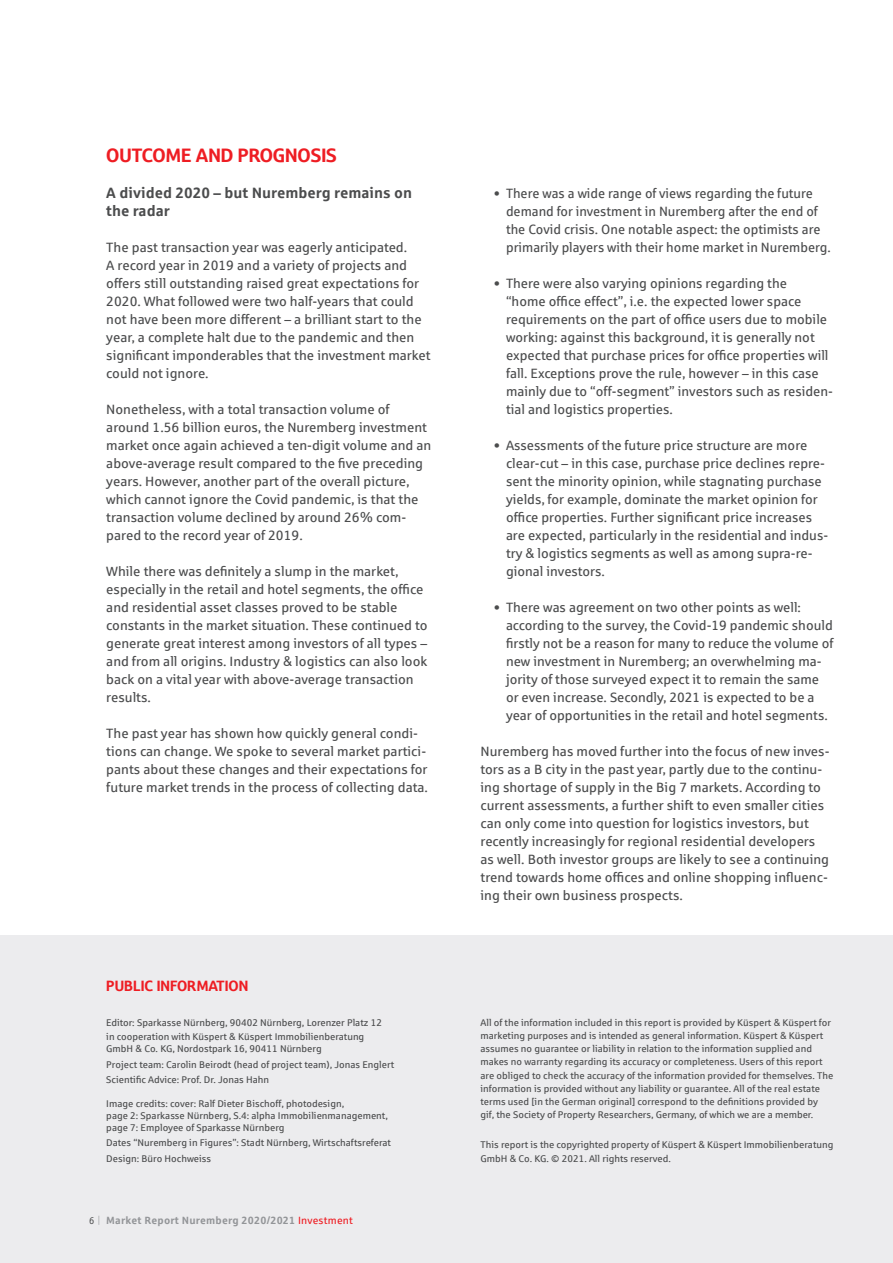
<style>
.page{position:relative;width:893px;height:1263px;background:#fff}
.page>*{position:absolute;margin:0;border:0;box-sizing:border-box;transform-origin:0 0}
.t1{font:19.5px "Sparkasse Head";color:#ee1d23}
.t2{font:700 15px/18px "Sparkasse Rg";color:#4b4c4d}
.t3{font:15px "Sparkasse Head";color:#ee1d23}
.t4{font:13.5px/18px "Sparkasse Rg";color:#4b4c4d}
.t5{font:700 10.5px "Sparkasse Rg";letter-spacing:.02em;color:#939598}
.t6{font:10.5px "Officina San ITC";color:#4b4c4d}
.t7{font:9.75px/13.2px "Sparkasse Rg";color:#4b4c4d}
.s1{font-family:"Officina Display ITC Std";font-weight:300;color:#939598}
.s2{font-weight:400;color:#ee1d23}
</style>
<div class="page">
<div style="left:0;top:935px;width:893px;height:328px;background:#ececee"></div>
<p class="t1" style="left:106px;top:143px;width:232px">OUTCOME AND PROGNOSIS</p>
<p class="t2" style="left:106px;top:183px;width:307px">A divided 2020 – but Nuremberg remains on the radar</p>
<p class="t4" style="left:106px;top:238px;width:326px">The past transaction year was eagerly anticipated.<br>A record year in 2019 and a variety of projects and offers still outstanding raised great expectations for 2020. What followed were two half-years that could not have been more different – a brilliant start to the year, a complete halt due to the pandemic and then significant imponderables that the investment market could not ignore.</p>
<p class="t4" style="left:106px;top:400px;width:327px">Nonetheless, with a total transaction volume of around 1.56 billion euros, the Nuremberg investment market once again achieved a ten-digit volume and an above-average result compared to the five preceding years. However, another part of the overall picture, which cannot ignore the Covid pandemic, is that the transaction volume declined by around 26% com&shy;pared to the record year of 2019.</p>
<p class="t4" style="left:106px;top:562px;width:323px">While there was definitely a slump in the market, especially in the retail and hotel segments, the office and residential asset classes proved to be stable constants in the market situation. These continued to generate great interest among investors of all types – and from all origins. Industry &amp; logistics can also look back on a vital year with above-average transaction results.</p>
<p class="t4" style="left:106px;top:724px;width:323px">The past year has shown how quickly general condi&shy;tions can change. We spoke to several market partici&shy;pants about these changes and their expectations for future market trends in the process of collecting data.</p>
<p class="t3" style="left:106px;top:976px;width:143px">PUBLIC INFORMATION</p>
<p class="t7" style="left:106px;top:1016px;width:277px;line-height:13.8px">Editor: Sparkasse Nürnberg, 90402 Nürnberg, Lorenzer Platz 12 in cooperation with Küspert &amp; Küspert Immobilienberatung</p>
<p class="t7" style="left:106px;top:1042px;width:217px">GmbH &amp; Co. KG, Nordostpark 16, 90411 Nürnberg</p>
<p class="t7" style="left:106px;top:1057px;width:289px">Project team: Carolin Beirodt (head of project team), Jonas Englert</p>
<p class="t7" style="left:106px;top:1073px;width:164px">Scientific Advice: Prof. Dr. Jonas Hahn</p>
<p class="t7" style="left:106px;top:1097px;width:283px;line-height:12px">Image credits: cover: Ralf Dieter Bischoff, photodesign,<br>page 2: Sparkasse Nürnberg, S.4: alpha Immobilienmanagement, page 7: Employee of Sparkasse Nürnberg</p>
<p class="t7" style="left:106px;top:1136px;width:286px">Dates “Nuremberg in Figures”: Stadt Nürnberg, Wirtschaftsreferat</p>
<p class="t7" style="left:106px;top:1151px;width:106px">Design: Büro Hochweiss</p>
<p class="t6" style="left:89px;top:1215px;width:12px">6 <span class="s1">|</span></p>
<p class="t5" style="left:106px;top:1214px;width:248px">Market Report Nuremberg 2020/2021 <span class="s2">Investment</span></p>
<p class="t4" style="left:506px;top:184px;width:326px;text-indent:-12px">• There was a wide range of views regarding the future demand for investment in Nuremberg after the end of the Covid crisis. One notable aspect: the optimists are primarily players with their home market in Nuremberg.</p>
<p class="t4" style="left:506px;top:274px;width:329px;text-indent:-12px">• There were also varying opinions regarding the<br>“home office effect”, i.e. the expected lower space requirements on the part of office users due to mobile working: against this background, it is generally not expected that purchase prices for office properties will fall. Exceptions prove the rule, however – in this case mainly due to “off-segment” investors such as residen&shy;tial and logistics properties.</p>
<p class="t4" style="left:506px;top:436px;width:324px;text-indent:-12px">• Assessments of the future price structure are more clear-cut – in this case, purchase price declines repre&shy;sent the minority opinion, while stagnating purchase yields, for example, dominate the market opinion for office properties. Further significant price increases are expected, particularly in the residential and indus&shy;try &amp; logistics segments as well as among supra-re&shy;gional investors.</p>
<p class="t4" style="left:506px;top:598px;width:329px;text-indent:-12px">• There was agreement on two other points as well: according to the survey, the Covid-19 pandemic should firstly not be a reason for many to reduce the volume of new investment in Nuremberg; an overwhelming ma&shy;jority of those surveyed expect it to remain the same or even increase. Secondly, 2021 is expected to be a year of opportunities in the retail and hotel segments.</p>
<p class="t4" style="left:480px;top:742px;width:350px">Nuremberg has moved further into the focus of new inves&shy;tors as a B city in the past year, partly due to the continu&shy;ing shortage of supply in the Big 7 markets. According to current assessments, a further shift to even smaller cities can only come into question for logistics investors, but recently increasingly for regional residential developers as well. Both investor groups are likely to see a continuing trend towards home offices and online shopping influenc&shy;ing their own business prospects.</p>
<p class="t7" style="left:480px;top:1015px;width:354px">All of the information included in this report is provided by Küspert &amp; Küspert for marketing purposes and is intended as general information. Küspert &amp; Küspert assumes no guarantee or liability in relation to the information supplied and makes no warranty regarding its accuracy or completeness. Users of this report are obliged to check the accuracy of the information provided for themselves. The information is provided without any liability or guarantee. All of the real estate terms used [in the German original] correspond to the definitions provided by gif, the Society of Property Researchers, Germany, of which we are a member.</p>
<p class="t7" style="left:480px;top:1138px;width:354px">This report is the copyrighted property of Küspert &amp; Küspert Immobilienberatung<br>GmbH &amp; Co. KG. © 2021. All rights reserved.</p>
</div>
